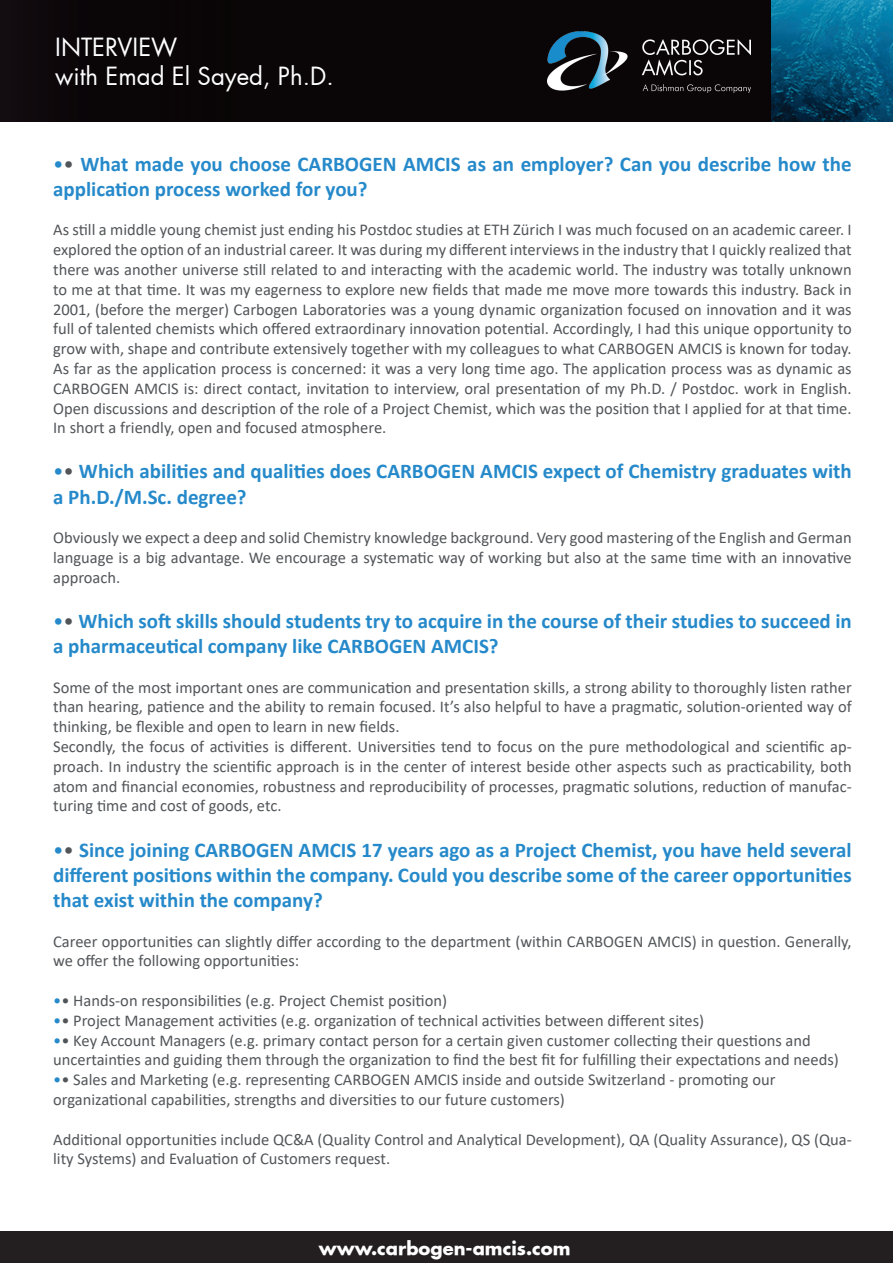
<style>
.page{position:relative;width:893px;height:1263px;background:#fff}
.page>*{position:absolute;margin:0;border:0;box-sizing:border-box;transform-origin:0 0}
.t1{font:24px/28.8px "Futura";color:#fff}
.t2{font:700 21px/25.2px "Calibri";color:#2589ca}
.t3{font:700 18px "Futura";color:#fff}
.t4{font:16.5px/19.8px "Calibri";color:#525659}
.s1{font-weight:400}
.s2{font-weight:400;color:#515558}
.s3{color:#2589ca}
.s4{color:#515558}
</style>
<div class="page">
<div style="left:0;top:1px;width:893px;height:120px;background:#0a0507"></div>
<img style="left:771px;top:1px;width:122px;height:120px">
<div style="left:0;top:1231px;width:893px;height:32px;background:#231f20"></div>
<img style="left:548px;top:31px;width:203px;height:62px">
<h1 class="t1" style="left:55px;top:33px;width:280px">INTERVIEW<br>with Emad El Sayed, Ph.D.</h1>
<p class="t2" style="left:53px;top:151px;width:800px"><span class="s1">•</span><span class="s2">•</span> What made you choose CARBOGEN AMCIS as an employer? Can you describe how the application process worked for you?</p>
<p class="t4" style="left:53px;top:220px;width:800px;text-align:justify">As still a middle young chemist just ending his Postdoc studies at ETH Zürich I was much focused on an academic career. I explored the option of an industrial career. It was during my different interviews in the industry that I quickly realized that there was another universe still related to and interacting with the academic world. The industry was totally unknown to me at that time. It was my eagerness to explore new fields that made me move more towards this industry. Back in 2001, (before the merger) Carbogen Laboratories was a young dynamic organization focused on innovation and it was full of talented chemists which offered extraordinary innovation potential. Accordingly, I had this unique opportunity to grow with, shape and contribute extensively together with my colleagues to what CARBOGEN AMCIS is known for today.<br>As far as the application process is concerned: it was a very long time ago. The application process was as dynamic as CARBOGEN AMCIS is: direct contact, invitation to interview, oral presentation of my Ph.D. / Postdoc. work in English.<br>Open discussions and description of the role of a Project Chemist, which was the position that I applied for at that time.<br>In short a friendly, open and focused atmosphere.</p>
<p class="t2" style="left:53px;top:459px;width:800px"><span class="s1">•</span><span class="s2">•</span> Which abilities and qualities does CARBOGEN AMCIS expect of Chemistry graduates with a Ph.D./M.Sc. degree?</p>
<p class="t4" style="left:53px;top:527px;width:800px;text-align:justify">Obviously we expect a deep and solid Chemistry knowledge background. Very good mastering of the English and German language is a big advantage. We encourage a systematic way of working but also at the same time with an innovative approach.</p>
<p class="t2" style="left:53px;top:608px;width:800px"><span class="s1">•</span><span class="s2">•</span> Which soft skills should students try to acquire in the course of their studies to succeed in a pharmaceutical company like CARBOGEN AMCIS?</p>
<p class="t4" style="left:53px;top:677px;width:800px">Some of the most important ones are communication and presentation skills, a strong ability to thoroughly listen rather than hearing, patience and the ability to remain focused. It’s also helpful to have a pragmatic, solution-oriented way of thinking, be flexible and open to learn in new fields.<br>Secondly, the focus of activities is different. Universities tend to focus on the pure methodological and scientific ap&shy;proach. In industry the scientific approach is in the center of interest beside other aspects such as practicability, both atom and financial economies, robustness and reproducibility of processes, pragmatic solutions, reduction of manufac&shy;turing time and cost of goods, etc.</p>
<p class="t2" style="left:53px;top:837px;width:800px;text-align:justify"><span class="s1">•</span><span class="s2">•</span> Since joining CARBOGEN AMCIS 17 years ago as a Project Chemist, you have held several different positions within the company. Could you describe some of the career opportunities that exist within the company?</p>
<p class="t4" style="left:53px;top:931px;width:800px">Career opportunities can slightly differ according to the department (within CARBOGEN AMCIS) in question. Generally, we offer the following opportunities:</p>
<p class="t4" style="left:53px;top:990px;width:396px"><span class="s3">•</span><span class="s4">•</span> Hands-on responsibilities (e.g. Project Chemist position)</p>
<p class="t4" style="left:53px;top:1010px;width:653px"><span class="s3">•</span><span class="s4">•</span> Project Management activities (e.g. organization of technical activities between different sites)</p>
<p class="t4" style="left:53px;top:1030px;width:787px"><span class="s3">•</span><span class="s4">•</span> Key Account Managers (e.g. primary contact person for a certain given customer collecting their questions and uncertainties and guiding them through the organization to find the best fit for fulfilling their expectations and needs)</p>
<p class="t4" style="left:53px;top:1069px;width:724px"><span class="s3">•</span><span class="s4">•</span> Sales and Marketing (e.g. representing CARBOGEN AMCIS inside and outside Switzerland - promoting our organizational capabilities, strengths and diversities to our future customers)</p>
<p class="t4" style="left:53px;top:1129px;width:800px">Additional opportunities include QC&amp;A (Quality Control and Analytical Development), QA (Quality Assurance), QS (Qua&shy;lity Systems) and Evaluation of Customers request.</p>
<p class="t3" style="left:319px;top:1236px;width:253px">www.carbogen-amcis.com</p>
</div>
